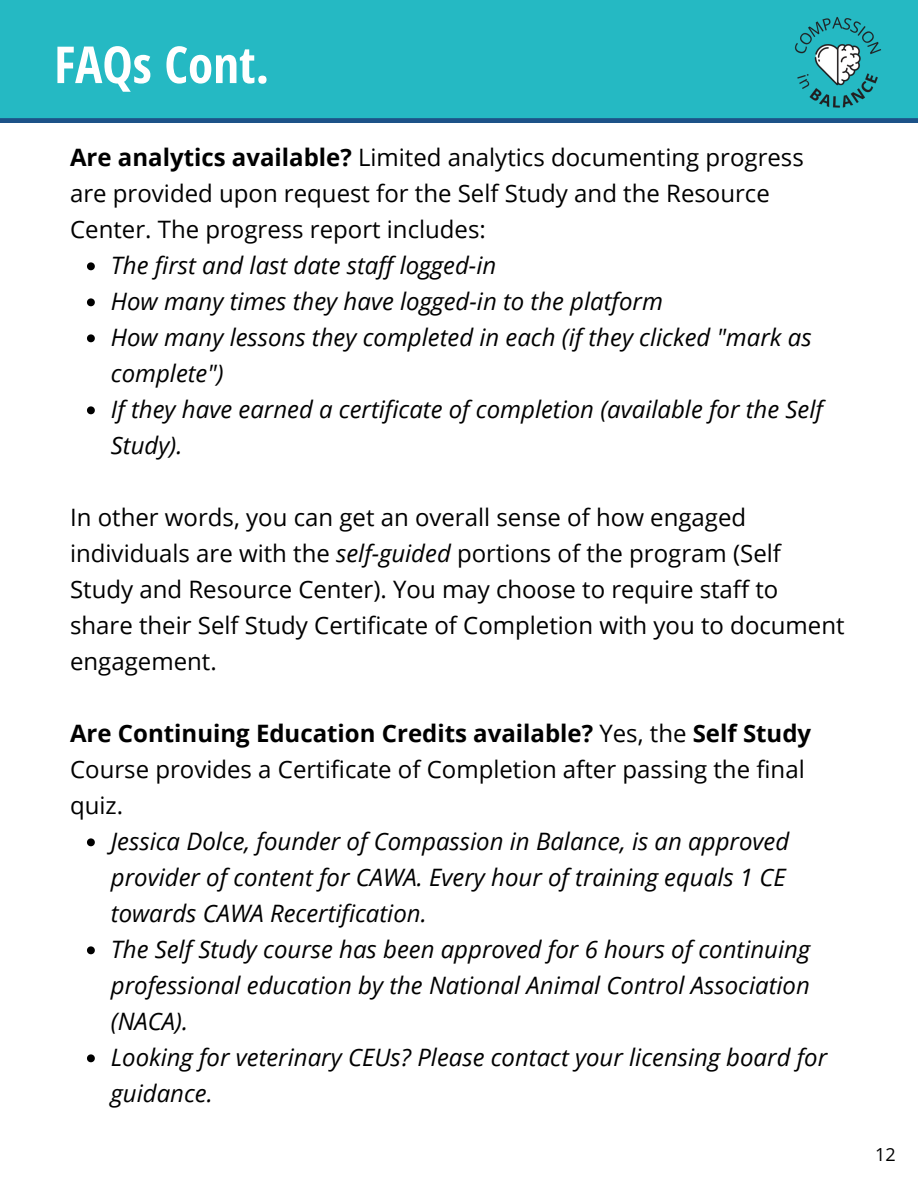
<style>
.page{position:relative;width:918px;height:1188px;background:#fff}
.page>*{position:absolute;margin:0;border:0;box-sizing:border-box;transform-origin:0 0}
.t1{font:700 51px "Open Sans Condensed";color:#fff}
.t2{font:700 50.1px "Open Sans Condensed";color:#fff}
.t3{font:italic 24px/36px "Open Sans";color:#000}
.t4{font:24px/36px "Open Sans";color:#000}
.t5{font:18px "Open Sans";color:#000}
.s1{font-weight:700}
.s2{font-style:italic}
</style>
<div class="page">
<svg style="left:87px;top:262px;width:8px;height:8px"></svg>
<svg style="left:87px;top:298px;width:8px;height:8px"></svg>
<svg style="left:87px;top:334px;width:8px;height:8px"></svg>
<svg style="left:87px;top:406px;width:8px;height:8px"></svg>
<svg style="left:87px;top:838px;width:8px;height:8px"></svg>
<svg style="left:87px;top:946px;width:8px;height:8px"></svg>
<svg style="left:87px;top:1054px;width:8px;height:8px"></svg>
<div style="left:0;top:0;width:918px;height:123px;background:#25b9c3"></div>
<img style="left:780px;top:6px;width:115px;height:116px">
<p class="t1" style="left:54px;top:29px;width:217px">FAQs Cont.</p>
<h1 class="t2" style="left:54px;top:36px;width:442px">Choose Your Pathway!</h1>
<h1 class="t4" style="left:70px;top:138px;width:735px"><span class="s1">Are analytics available?</span> Limited analytics documenting progress are provided upon request for the Self Study and the Resource<br>Center. The progress report includes:</h1>
<p class="t3" style="left:111px;top:246px;width:387px">The first and last date staff logged-in</p>
<p class="t3" style="left:111px;top:282px;width:554px">How many times they have logged-in to the platform</p>
<p class="t3" style="left:111px;top:318px;width:702px">How many lessons they completed in each (if they clicked "mark as complete")</p>
<p class="t3" style="left:111px;top:390px;width:714px">If they have earned a certificate of completion (available for the Self<br>Study).</p>
<p class="t4" style="left:70px;top:498px;width:776px">In other words, you can get an overall sense of how engaged individuals are with the <span class="s2">self-guided</span> portions of the program (Self Study and Resource Center). You may choose to require staff to share their Self Study Certificate of Completion with you to document engagement.</p>
<p class="t4" style="left:70px;top:714px;width:743px"><span class="s1">Are Continuing Education Credits available?</span> Yes, the <span class="s1">Self Study<br></span>Course provides a Certificate of Completion after passing the final quiz.</p>
<p class="t3" style="left:111px;top:822px;width:680px">Jessica Dolce, founder of Compassion in Balance, is an approved provider of content for CAWA. Every hour of training equals 1 CE towards CAWA Recertification.</p>
<p class="t3" style="left:111px;top:930px;width:701px;text-align:justify">The Self Study course has been approved for 6 hours of continuing professional education by the National Animal Control Association (NACA).</p>
<p class="t3" style="left:111px;top:1038px;width:718px">Looking for veterinary CEUs? Please contact your licensing board for guidance.</p>
<p class="t5" style="left:875px;top:1142px;width:22px">12</p>
</div>
